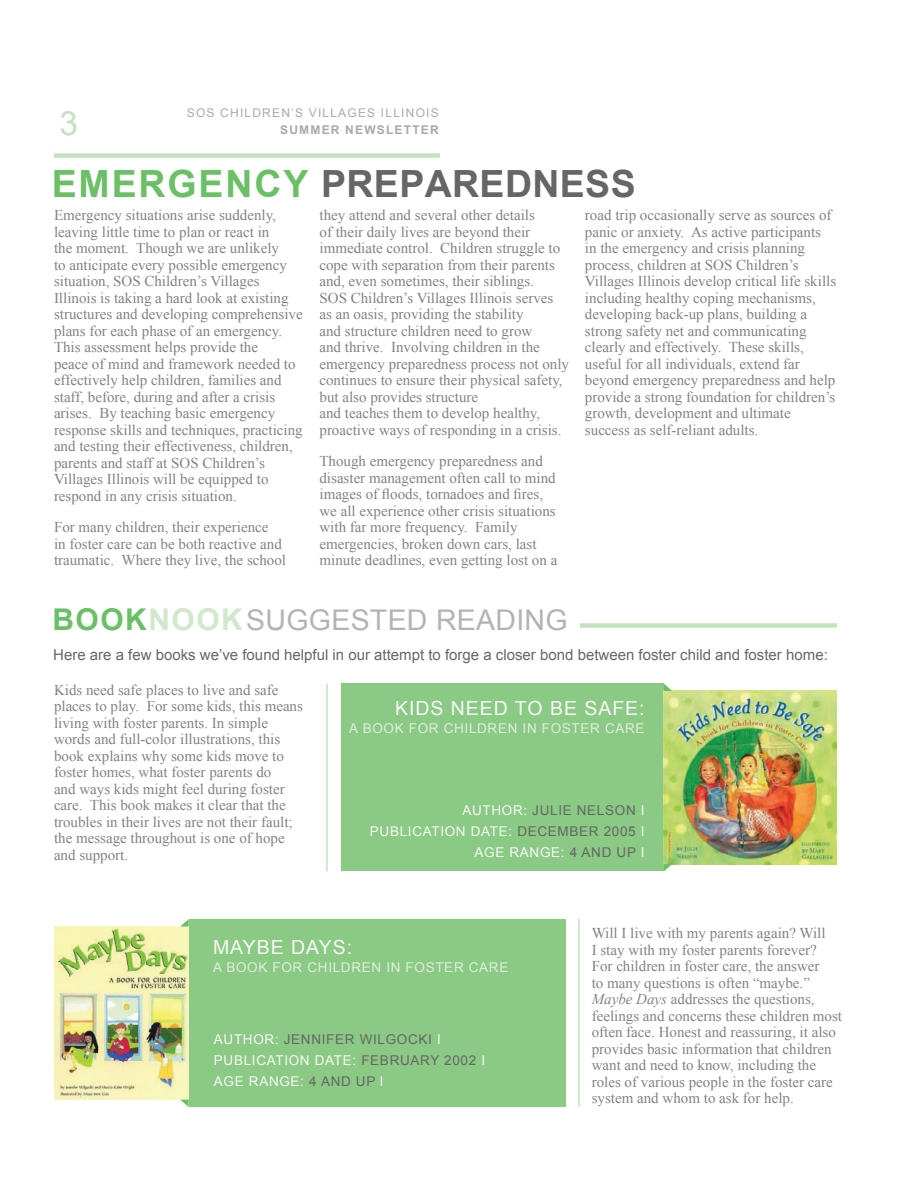
<style>
.page{position:relative;width:918px;height:1188px;background:#fff}
.page>*{position:absolute;margin:0;border:0;box-sizing:border-box;transform-origin:0 0}
.t1{font:700 37.5px "Arial";letter-spacing:.01em;color:#666}
.t2{font:33.45px "Arial";color:#c4e2bd}
.t3{font:28.5px "Arial";color:#b3b3b3}
.t4{font:19.5px "Arial";letter-spacing:.05em;color:#f8f8f7}
.t5{font:15px/16.5px "Times New Roman";color:#808285}
.t6{font:15px "Arial";color:#666}
.t7{font:13.5px "Arial";letter-spacing:.05em;color:#666}
.t8{font:13.5px "Arial";letter-spacing:.05em;color:#dfeedb}
.t9{font:13.5px "Arial";color:#f8f8f7}
.t10{font:12px "Arial";letter-spacing:.1em;color:#a8a9ad}
.t11{font:700 12px "Arial";letter-spacing:.1em;color:#a8a9ad}
.s1{color:#6bc067}
.s2{font-weight:700;font-size:30px;color:#6bc067}
.s3{font-weight:700;font-size:30px;color:#d1e8cc}
.s4{color:#f8f8f7}
.s5{font-family:"Helvetica Neue LT Std";font-stretch:condensed;color:#f8f8f7}
.s6{font-style:italic}
</style>
<div class="page">
<div style="left:54px;top:153px;width:386px;height:5px;background:#c4e2bd"></div>
<div style="left:341px;top:683px;width:323px;height:188px;background:#8aca84"></div>
<div style="left:189px;top:919px;width:377px;height:188px;background:#8aca84"></div>
<img style="left:54px;top:927px;width:135px;height:173px">
<div style="left:580px;top:623px;width:257px;height:5px;background:#c4e2bd"></div>
<hr style="left:326px;top:683px;width:2px;height:188px;background:#c4e2bd">
<hr style="left:578px;top:919px;width:2px;height:188px;background:#c4e2bd">
<img style="left:664px;top:691px;width:173px;height:173px">
<svg style="left:180px;top:919px;width:9px;height:8px"></svg>
<svg style="left:181px;top:1100px;width:8px;height:7px"></svg>
<svg style="left:664px;top:864px;width:8px;height:8px"></svg>
<svg style="left:664px;top:684px;width:8px;height:7px"></svg>
<h2 class="t2" style="left:59px;top:101px;width:20px">3</h2>
<p class="t10" style="left:187px;top:105px;width:253px">SOS CHILDREN’S VILLAGES ILLINOIS</p>
<p class="t11" style="left:280px;top:122px;width:160px">SUMMER NEWSLETTER</p>
<h1 class="t1" style="left:52px;top:159px;width:585px"><span class="s1">EMERGENCY</span> PREPAREDNESS</h1>
<p class="t5" style="left:54px;top:207px;width:250px">Emergency situations arise suddenly, leaving little time to plan or react in<br>the moment. Though we are unlikely<br>to anticipate every possible emergency situation, SOS Children’s Villages Illinois is taking a hard look at existing structures and developing comprehensive plans for each phase of an emergency.<br>This assessment helps provide the<br>peace of mind and framework needed to effectively help children, families and staff, before, during and after a crisis arises. By teaching basic emergency response skills and techniques, practicing and testing their effectiveness, children, parents and staff at SOS Children’s Villages Illinois will be equipped to respond in any crisis situation.</p>
<p class="t5" style="left:54px;top:519px;width:234px">For many children, their experience<br>in foster care can be both reactive and traumatic. Where they live, the school</p>
<p class="t5" style="left:320px;top:207px;width:251px">they attend and several other details<br>of their daily lives are beyond their immediate control. Children struggle to cope with separation from their parents and, even sometimes, their siblings.<br>SOS Children’s Villages Illinois serves as an oasis, providing the stability<br>and structure children need to grow<br>and thrive. Involving children in the emergency preparedness process not only continues to ensure their physical safety, but also provides structure<br>and teaches them to develop healthy, proactive ways of responding in a crisis.</p>
<p class="t5" style="left:319px;top:453px;width:239px">Though emergency preparedness and disaster management often call to mind images of floods, tornadoes and fires, we all experience other crisis situations with far more frequency. Family emergencies, broken down cars, last minute deadlines, even getting lost on a</p>
<p class="t5" style="left:585px;top:207px;width:253px">road trip occasionally serve as sources of panic or anxiety. As active participants in the emergency and crisis planning process, children at SOS Children’s Villages Illinois develop critical life skills including healthy coping mechanisms, developing back-up plans, building a strong safety net and communicating clearly and effectively. These skills, useful for all individuals, extend far beyond emergency preparedness and help provide a strong foundation for children’s growth, development and ultimate success as self-reliant adults.</p>
<h3 class="t3" style="left:52px;top:601px;width:215px"><span class="s2">BOOK</span><span class="s3">NOOK</span>SUGGESTED</h3>
<h3 class="t3" style="left:436px;top:601px;width:20px">READING</h3>
<p class="t6" style="left:53px;top:645px;width:776px">Here are a few books we’ve found helpful in our attempt to forge a closer bond between foster child and foster home:</p>
<p class="t5" style="left:54px;top:681px;width:251px">Kids need safe places to live and safe places to play. For some kids, this means living with foster parents. In simple words and full-color illustrations, this book explains why some kids move to foster homes, what foster parents do<br>and ways kids might feel during foster care. This book makes it clear that the troubles in their lives are not their fault; the message throughout is one of hope and support.</p>
<h3 class="t4" style="left:395px;top:696px;width:251px">kids need to be safe:</h3>
<p class="t8" style="left:349px;top:720px;width:204px">A Book For Ch ildren IN FOSTER</p>
<p class="t8" style="left:605px;top:720px;width:11px">CARE</p>
<p class="t9" style="left:462px;top:802px;width:11px">AUT</p>
<p class="t7" style="left:491px;top:802px;width:152px"><span class="s4">HOR:</span> Julie nelson <span class="s4">I</span></p>
<p class="t9" style="left:370px;top:823px;width:20px">PUBLICATION</p>
<p class="t9" style="left:471px;top:823px;width:10px">DATE</p>
<p class="t7" style="left:509px;top:823px;width:135px"><span class="s4">:</span> december 2005 <span class="s4">I</span></p>
<p class="t9" style="left:475px;top:844px;width:11px">AGE</p>
<p class="t9" style="left:510px;top:844px;width:11px">RANGE</p>
<p class="t7" style="left:561px;top:844px;width:83px"><span class="s4">:</span> 4 and up <span class="s4">I</span></p>
<h3 class="t4" style="left:213px;top:934px;width:15px">MAYBE</h3>
<h3 class="t4" style="left:291px;top:934px;width:15px">DAYS</h3>
<h3 class="t4" style="left:347px;top:934px;width:7px">:</h3>
<p class="t8" style="left:213px;top:958px;width:204px">A Book For Ch ildren IN FOSTER</p>
<p class="t8" style="left:469px;top:958px;width:11px">CARE</p>
<p class="t9" style="left:214px;top:1031px;width:11px">AUT</p>
<p class="t7" style="left:243px;top:1031px;width:197px"><span class="s4">HOR:</span> Jennifer wilgocki <span class="s4">I</span></p>
<p class="t9" style="left:214px;top:1052px;width:20px">PUBLICATION</p>
<p class="t9" style="left:315px;top:1052px;width:10px">DATE</p>
<p class="t7" style="left:353px;top:1052px;width:132px"><span class="s4">:</span> february 2002 <span class="s4">I</span></p>
<p class="t9" style="left:214px;top:1073px;width:11px">AGE</p>
<p class="t9" style="left:249px;top:1073px;width:11px">RANGE</p>
<p class="t7" style="left:300px;top:1073px;width:84px"><span class="s4">:</span> 4 and up <span class="s5">I</span></p>
<p class="t5" style="left:592px;top:925px;width:252px">Will I live with my parents again? Will<br>I stay with my foster parents forever?<br>For children in foster care, the answer<br>to many questions is often “maybe.” <span class="s6">Maybe Days</span> addresses the questions, feelings and concerns these children most often face. Honest and reassuring, it also provides basic information that children want and need to know, including the roles of various people in the foster care system and whom to ask for help.</p>
</div>
